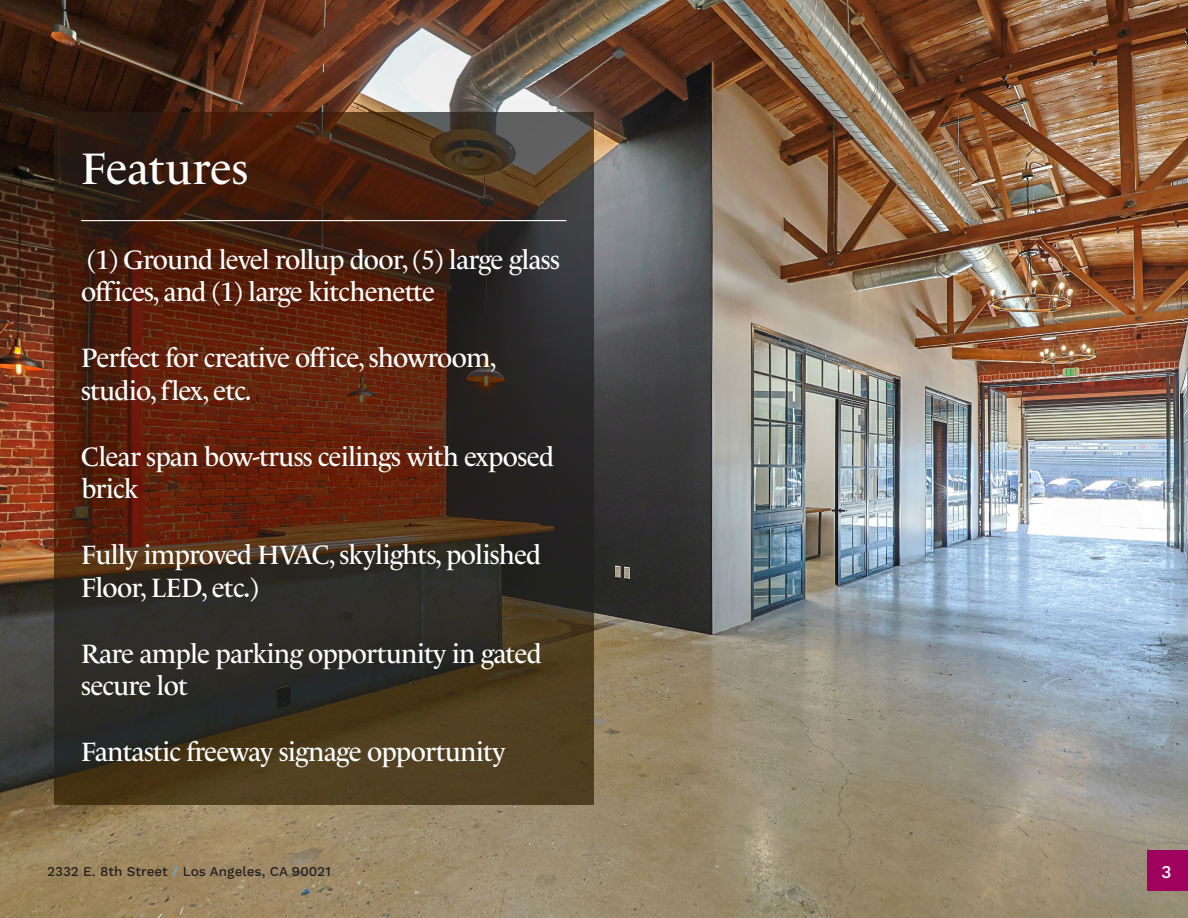
<style>
.page{position:relative;width:1188px;height:918px;background:#fff}
.page>*{position:absolute;margin:0;border:0;box-sizing:border-box;transform-origin:0 0}
.t1{font:45px "Le Monde Livre Cla Std";letter-spacing:-.005em;color:#fff}
.t2{font:27px/32.4px "Le Monde Livre Cla Std";letter-spacing:-.03em;color:#fff}
.t3{font:500 18px "Work Sans";color:#fff}
.t4{font:500 13.5px "Work Sans";color:#231f20}
.s1{color:#6cace4}
</style>
<div class="page">
<img style="left:0;top:0;width:1188px;height:918px">
<div style="left:1148px;top:850px;width:40px;height:41px;background:#9e015e"></div>
<svg style="left:54px;top:113px;width:540px;height:692px;background:#432919"></svg>
<hr style="left:81px;top:220px;width:485px;height:1px;background:#fff">
<p class="t1" style="left:81px;top:142px;width:169px">Features</p>
<p class="t2" style="left:81px;top:243px;width:480px">(1) Ground level rollup door, (5) large glass offices, and (1) large kitchenette</p>
<p class="t2" style="left:81px;top:342px;width:417px">Perfect for creative office, showroom, studio, flex, etc.</p>
<p class="t2" style="left:81px;top:440px;width:475px">Clear span bow-truss ceilings with exposed brick</p>
<p class="t2" style="left:81px;top:539px;width:462px">Fully improved HVAC, skylights, polished<br>Floor, LED, etc.)</p>
<p class="t2" style="left:81px;top:637px;width:462px">Rare ample parking opportunity in gated secure lot</p>
<p class="t2" style="left:81px;top:736px;width:426px">Fantastic freeway signage opportunity</p>
<p class="t4" style="left:47px;top:863px;width:285px">2332 E. 8th Street <span class="s1">/</span> Los Angeles, CA 90021</p>
<p class="t3" style="left:1161px;top:861px;width:12px">3</p>
</div>
